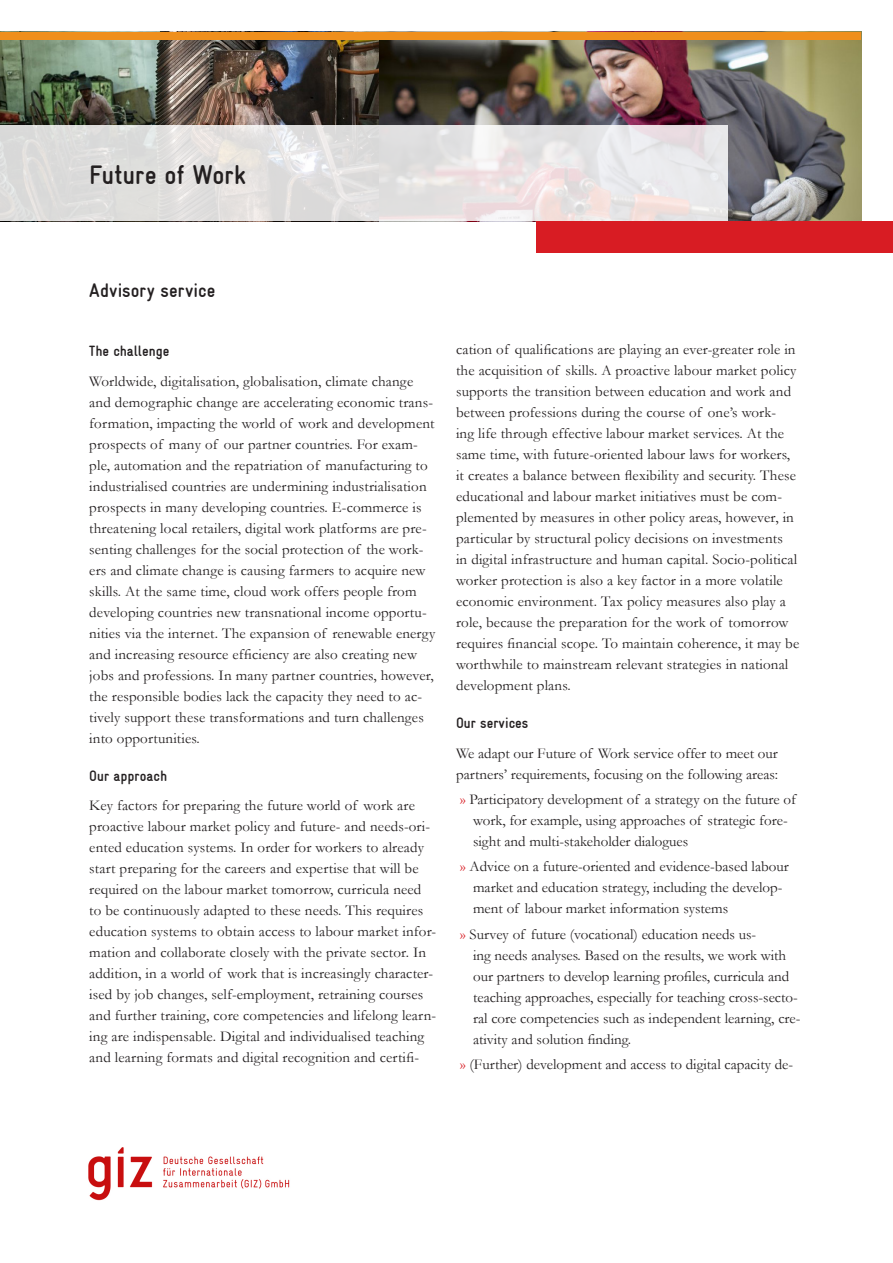
<style>
.page{position:relative;width:893px;height:1263px;background:#fff}
.page>*{position:absolute;margin:0;border:0;box-sizing:border-box;transform-origin:0 0}
.Titel{font:700 condensed 27px "GIZ Gravur TT";color:#231f20}
.t1{font:700 condensed 19.5px "GIZ Gravur TT";color:#231f20}
.Fließtext{font:15px/21px "Garamond";letter-spacing:.01em;color:#231f20}
.Überschrift{font:15px/21px "Garamond";color:#231f20}
.Fließtext-2{font:700 condensed 15px "GIZ Gravur TT";color:#231f20}
.Überschrift-2{font:700 condensed 15px "GIZ Gravur TT";color:#231f20}
.s1{color:#d81c23}
</style>
<div class="page">
<img style="left:0;top:39px;width:861px;height:182px">
<div style="left:536px;top:221px;width:357px;height:32px;background:#d81c23"></div>
<img style="left:88px;top:1147px;width:202px;height:54px">
<svg style="left:0;top:125px;width:727px;height:96px;background:#e4e1e1"></svg>
<div style="left:0;top:32px;width:861px;height:7px;background:#ef8f1c"></div>
<p class="Titel" style="left:89px;top:160px;width:158px">Future of Work</p>
<h2 class="t1" style="left:89px;top:279px;width:128px">Advisory service</h2>
<p class="Überschrift-2" style="left:89px;top:343px;width:82px">The challenge</p>
<p class="Fließtext" style="left:89px;top:370px;width:348px">Worldwide, digitalisation, globalisation, climate change and demographic change are accelerating economic trans&shy;formation, impacting the world of work and development prospects of many of our partner countries. For exam&shy;ple, automation and the repatriation of manufacturing to industrialised countries are undermining industrialisation prospects in many developing countries. E-commerce is threatening local retailers, digital work platforms are pre&shy;senting challenges for the social protection of the work&shy;ers and climate change is causing farmers to acquire new skills. At the same time, cloud work offers people from developing countries new transnational income opportu&shy;nities via the internet. The expansion of renewable energy and increasing resource efficiency are also creating new jobs and professions. In many partner countries, however, the responsible bodies lack the capacity they need to ac&shy;tively support these transformations and turn challenges into opportunities.</p>
<p class="Fließtext-2" style="left:89px;top:767px;width:79px">Our approach</p>
<p class="Fließtext" style="left:89px;top:795px;width:348px">Key factors for preparing the future world of work are proactive labour market policy and future- and needs-ori&shy;ented education systems. In order for workers to already start preparing for the careers and expertise that will be required on the labour market tomorrow, curricula need to be continuously adapted to these needs. This requires education systems to obtain access to labour market infor&shy;mation and collaborate closely with the private sector. In addition, in a world of work that is increasingly character&shy;ised by job changes, self-employment, retraining courses and further training, core competencies and lifelong learn&shy;ing are indispensable. Digital and individualised teaching and learning formats and digital recognition and certifi-</p>
<p class="Fließtext" style="left:456px;top:339px;width:345px">cation of qualifications are playing an ever-greater role in the acquisition of skills. A proactive labour market policy supports the transition between education and work and between professions during the course of one’s work-<br>ing life through effective labour market services. At the same time, with future-oriented labour laws for workers, it creates a balance between flexibility and security. These educational and labour market initiatives must be com&shy;plemented by measures in other policy areas, however, in particular by structural policy decisions on investments<br>in digital infrastructure and human capital. Socio-political worker protection is also a key factor in a more volatile economic environment. Tax policy measures also play a role, because the preparation for the work of tomorrow requires financial scope. To maintain coherence, it may be worthwhile to mainstream relevant strategies in national development plans.</p>
<p class="Fließtext-2" style="left:456px;top:715px;width:74px">Our services</p>
<p class="Fließtext" style="left:456px;top:742px;width:324px">We adapt our Future of Work service offer to meet our partners’ requirements, focusing on the following areas:</p>
<p class="Überschrift" style="left:473px;top:788px;width:325px;text-indent:-13px"><span class="s1">»</span> Participatory development of a strategy on the future of work, for example, using approaches of strategic fore&shy;sight and multi-stakeholder dialogues</p>
<p class="Überschrift" style="left:473px;top:856px;width:317px;text-indent:-13px"><span class="s1">»</span> Advice on a future-oriented and evidence-based labour market and education strategy, including the develop&shy;ment of labour market information systems</p>
<p class="Überschrift" style="left:473px;top:923px;width:329px;text-indent:-13px"><span class="s1">»</span> Survey of future (vocational) education needs us-<br>ing needs analyses. Based on the results, we work with our partners to develop learning profiles, curricula and teaching approaches, especially for teaching cross-secto&shy;ral core competencies such as independent learning, cre&shy;ativity and solution finding.</p>
<p class="Überschrift" style="left:460px;top:1053px;width:334px"><span class="s1">»</span> (Further) development and access to digital capacity de-</p>
</div>
